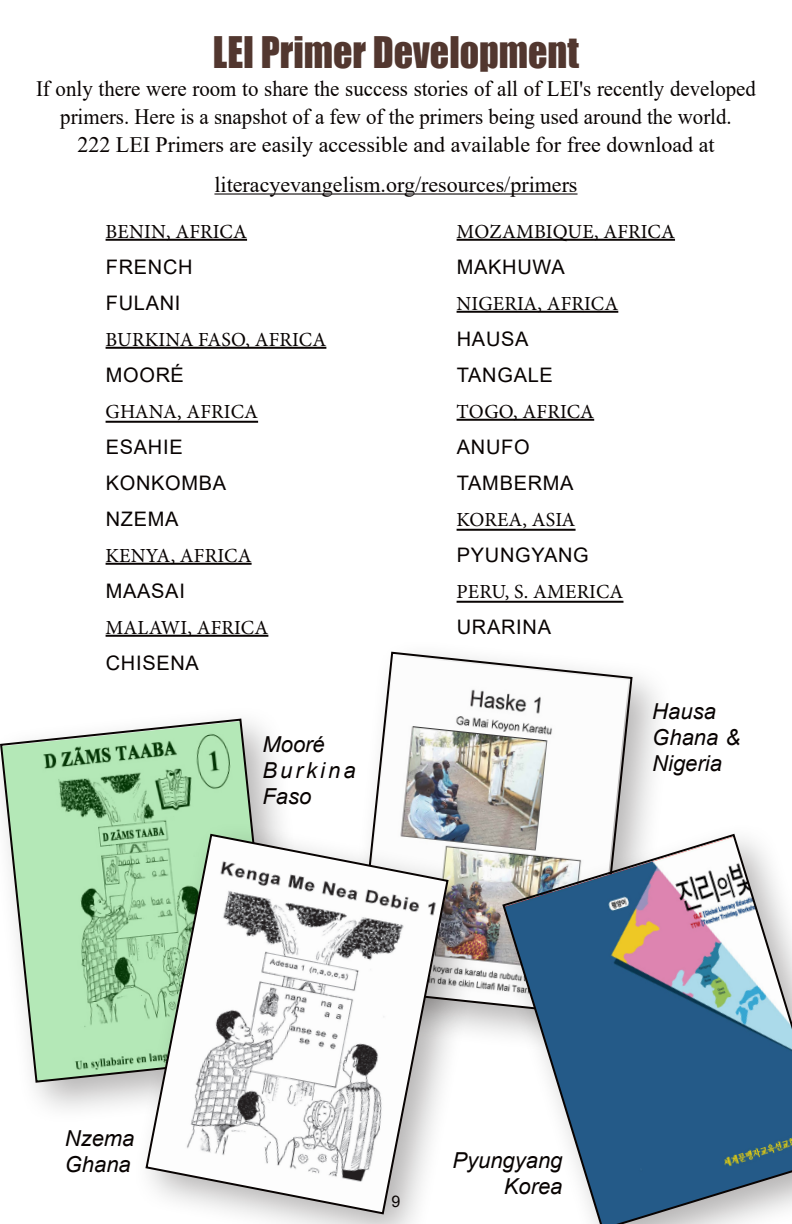
<style>
.page{position:relative;width:792px;height:1224px;background:#fff}
.page>*{position:absolute;margin:0;border:0;box-sizing:border-box;transform-origin:0 0}
.t1{font:40px "Impact";color:#52372f;scale:.95 1}
.t2{font:22px/28px "Times New Roman";color:#080302;text-align:center;scale:.95 1}
.t3{font:22px "Times New Roman";color:#080302}
.t4{font:italic 22px/26px "Arial";color:#080302}
.t5{font:italic 22px/26px "Arial";letter-spacing:.14em;color:#080302}
.t6{font:20px "Minion Pro";letter-spacing:.01em;color:#080302}
.t7{font:20px "Arial";letter-spacing:.035em;color:#080302}
.t8{font:16px "Arial";color:#080302}
</style>
<div class="page">
<hr style="left:214px;top:193px;width:364px;height:2px;background:#080302">
<div style="left:0;top:704px;width:319px;height:422px;background:#080302;opacity:.3"></div>
<svg style="left:0;top:717px;width:278px;height:367px"></svg>
<div style="left:341px;top:637px;width:334px;height:422px;background:#080302;opacity:.3"></div>
<svg style="left:355px;top:651px;width:279px;height:169px"></svg>
<div style="left:131px;top:820px;width:360px;height:404px;background:#080302;opacity:.3"></div>
<svg style="left:144px;top:833px;width:306px;height:383px"></svg>
<hr style="left:106px;top:239px;width:141px;height:2px;background:#080302">
<hr style="left:106px;top:347px;width:220px;height:2px;background:#080302">
<hr style="left:106px;top:421px;width:152px;height:2px;background:#080302">
<hr style="left:106px;top:563px;width:146px;height:2px;background:#080302">
<hr style="left:106px;top:635px;width:162px;height:2px;background:#080302">
<hr style="left:457px;top:239px;width:218px;height:2px;background:#080302">
<hr style="left:457px;top:311px;width:161px;height:2px;background:#080302">
<hr style="left:457px;top:419px;width:137px;height:2px;background:#080302">
<hr style="left:457px;top:529px;width:119px;height:2px;background:#080302">
<hr style="left:457px;top:601px;width:166px;height:2px;background:#080302">
<div style="left:489px;top:820px;width:303px;height:404px;background:#080302;opacity:.3"></div>
<svg style="left:501px;top:833px;width:291px;height:391px"></svg>
<p class="t1" style="left:213px;top:21px;width:387px">LEI Primer Development</p>
<p class="t2" style="left:36px;top:74px;width:759px">If only there were room to share the success stories of all of LEI's recently developed primers. Here is a snapshot of a few of the primers being used around the world.</p>
<p class="t3" style="left:77px;top:129px;width:639px">222 LEI Primers are easily accessible and available for free download at</p>
<p class="t3" style="left:214px;top:169px;width:365px">literacyevangelism.org/resources/primers</p>
<p class="t6" style="left:106px;top:218px;width:143px">BENIN, AFRICA</p>
<p class="t7" style="left:106px;top:253px;width:88px">FRENCH</p>
<p class="t7" style="left:106px;top:289px;width:76px">FULANI</p>
<p class="t6" style="left:106px;top:326px;width:222px">BURKINA FASO, AFRICA</p>
<p class="t7" style="left:106px;top:361px;width:80px">MOORÉ</p>
<p class="t6" style="left:106px;top:398px;width:154px">GHANA, AFRICA</p>
<p class="t7" style="left:106px;top:433px;width:78px">ESAHIE</p>
<p class="t7" style="left:106px;top:469px;width:122px">KONKOMBA</p>
<p class="t7" style="left:106px;top:505px;width:74px">NZEMA</p>
<p class="t6" style="left:106px;top:542px;width:147px">KENYA, AFRICA</p>
<p class="t7" style="left:106px;top:577px;width:81px">MAASAI</p>
<p class="t6" style="left:106px;top:614px;width:164px">MALAWI, AFRICA</p>
<p class="t7" style="left:106px;top:649px;width:95px">CHISENA</p>
<p class="t4" style="left:263px;top:732px;width:64px">Mooré</p>
<p class="t5" style="left:263px;top:758px;width:95px">Burkina<br>Faso</p>
<p class="t6" style="left:457px;top:218px;width:220px">MOZAMBIQUE, AFRICA</p>
<p class="t7" style="left:457px;top:253px;width:109px">MAKHUWA</p>
<p class="t6" style="left:457px;top:290px;width:163px">NIGERIA, AFRICA</p>
<p class="t7" style="left:457px;top:325px;width:73px">HAUSA</p>
<p class="t7" style="left:457px;top:361px;width:98px">TANGALE</p>
<p class="t6" style="left:457px;top:398px;width:139px">TOGO, AFRICA</p>
<p class="t7" style="left:457px;top:433px;width:74px">ANUFO</p>
<p class="t7" style="left:457px;top:469px;width:118px">TAMBERMA</p>
<p class="t6" style="left:457px;top:506px;width:120px">KOREA, ASIA</p>
<p class="t7" style="left:457px;top:541px;width:133px">PYUNGYANG</p>
<p class="t6" style="left:457px;top:578px;width:168px">PERU, S. AMERICA</p>
<p class="t7" style="left:457px;top:613px;width:96px">URARINA</p>
<p class="t4" style="left:652px;top:698px;width:65px">Hausa</p>
<p class="t4" style="left:652px;top:724px;width:89px">Ghana &amp;<br>Nigeria</p>
<p class="t4" style="left:65px;top:1126px;width:71px">Nzema</p>
<p class="t4" style="left:65px;top:1152px;width:68px">Ghana</p>
<p class="t8" style="left:392px;top:1190px;width:10px">9</p>
<p class="t4" style="left:452px;top:1148px;width:112px">Pyungyang</p>
<p class="t4" style="left:504px;top:1174px;width:60px">Korea</p>
</div>
